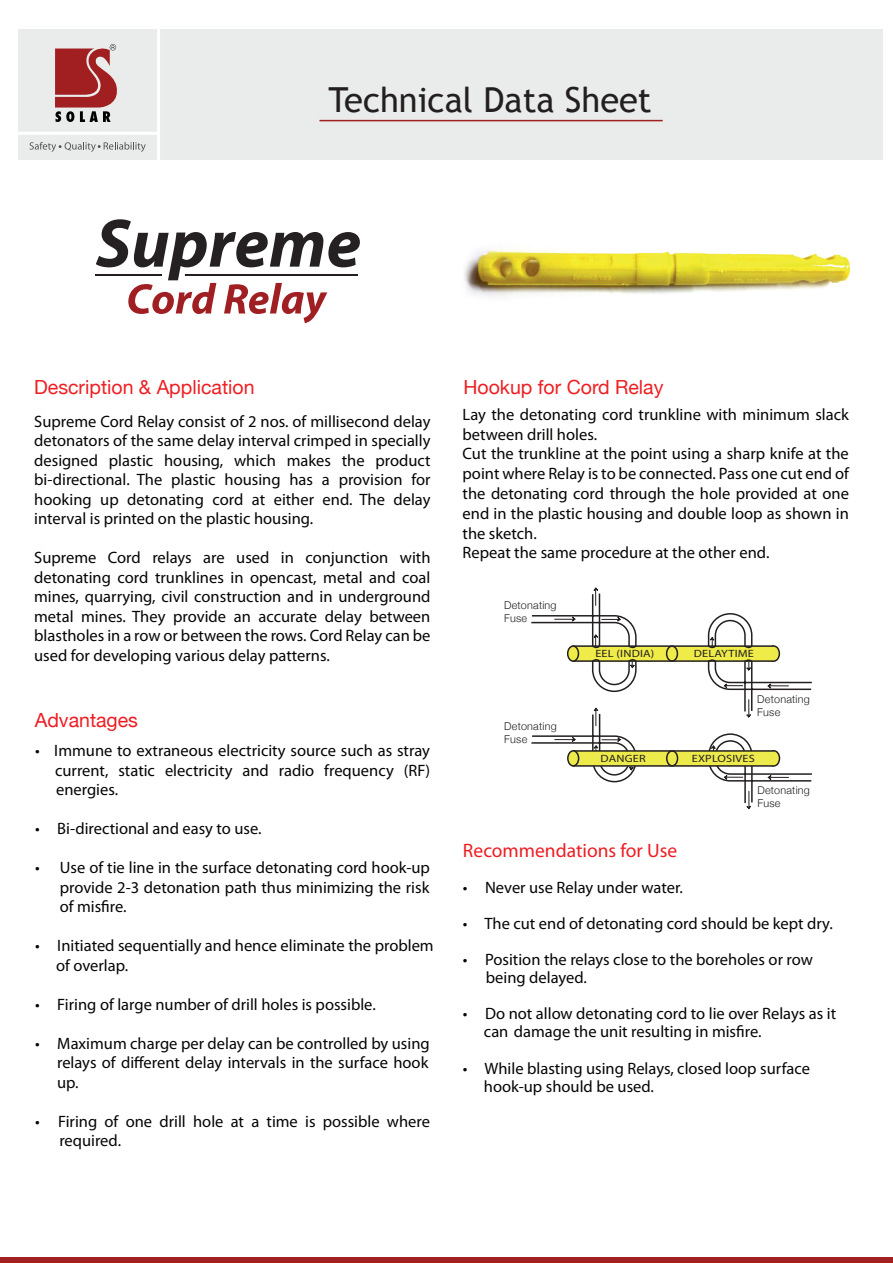
<style>
.page{position:relative;width:893px;height:1263px;background:#fff}
.page>*{position:absolute;margin:0;border:0;box-sizing:border-box;transform-origin:0 0}
.t1{font:34.5px "Trebuchet MS";color:#231f20}
.t2{font:19.5px "Helvetica Neue";color:#ee1f23}
.t3{font:19.5px "Myriad Pro";color:#ee1d23}
.t4{font:19.5px "Helvetica Neue";color:#ee1d23}
.t5{font:16.5px/19.5px "Myriad Pro";color:#050504}
.t6{font:300 10.8px/12.9px "Helvetica Neue";letter-spacing:.02em;color:#231f20}
.t7{font:10.65px "Myriad Pro";letter-spacing:.015em;color:#231f20;scale:1.16 1}
</style>
<div class="page">
<img style="left:464px;top:248px;width:387px;height:49px">
<svg style="left:96px;top:219px;width:264px;height:104px"></svg>
<hr style="left:95px;top:274px;width:67px;height:1px;background:#231f20">
<hr style="left:185px;top:274px;width:173px;height:1px;background:#231f20">
<div style="left:572px;top:645px;width:203px;height:17px;background:#efeb48;border:2px solid #231f20"></div>
<div style="left:666px;top:645px;width:12px;height:17px;border:2px solid #231f20;border-radius:50%"></div>
<svg style="left:708px;top:733px;width:104px;height:77px"></svg>
<svg style="left:531px;top:707px;width:105px;height:76px"></svg>
<div style="left:573px;top:750px;width:202px;height:17px;background:#edea4b;border:2px solid #231f20"></div>
<div style="left:568px;top:751px;width:11px;height:15px;background:#edea4b;border-radius:50%"></div>
<div style="left:567px;top:750px;width:12px;height:16px;border:2px solid #231f20;border-radius:50%"></div>
<div style="left:666px;top:750px;width:12px;height:16px;border:2px solid #231f20;border-radius:50%"></div>
<svg style="left:701px;top:613px;width:111px;height:105px"></svg>
<svg style="left:531px;top:587px;width:109px;height:106px"></svg>
<div style="left:18px;top:29px;width:865px;height:131px;background:#e9ecea"></div>
<hr style="left:319px;top:120px;width:344px;height:1px;background:#a11e21">
<svg style="left:55px;top:44px;width:62px;height:78px"></svg>
<hr style="left:157px;top:22px;width:3px;height:142px;background:#fff">
<hr style="left:12px;top:132px;width:146px;height:3px;background:#fff">
<svg style="left:30px;top:142px;width:116px;height:10px"></svg>
<div style="left:0;top:1257px;width:893px;height:6px;background:#a12022"></div>
<h1 class="t1" style="left:328px;top:80px;width:325px">Technical Data Sheet</h1>
<p class="t2" style="left:34px;top:373px;width:222px">Description &amp; Application</p>
<p class="t5" style="left:34px;top:411px;width:398px;text-align:justify">Supreme Cord Relay consist of 2 nos. of millisecond delay detonators of the same delay interval crimped in specially designed plastic housing, which makes the product bi-directional. The plastic housing has a provision for hooking up detonating cord at either end. The delay interval is printed on the plastic housing.</p>
<p class="t5" style="left:34px;top:548px;width:398px;text-align:justify">Supreme Cord relays are used in conjunction with detonating cord trunklines in opencast, metal and coal mines, quarrying, civil construction and in underground metal mines. They provide an accurate delay between blastholes in a row or between the rows. Cord Relay can be used for developing various delay patterns.</p>
<p class="t4" style="left:35px;top:706px;width:105px">Advantages</p>
<p class="t5" style="left:55px;top:741px;width:376px;text-align:justify;text-indent:-20px">• Immune to extraneous electricity source such as stray current, static electricity and radio frequency (RF) energies.</p>
<p class="t5" style="left:35px;top:819px;width:228px">• Bi-directional and easy to use.</p>
<p class="t5" style="left:60px;top:858px;width:372px;text-align:justify;text-indent:-24px">• Use of tie line in the surface detonating cord hook-up provide 2-3 detonation path thus minimizing the risk of misfire.</p>
<p class="t5" style="left:56px;top:936px;width:379px;text-indent:-21px">• Initiated sequentially and hence eliminate the problem of overlap.</p>
<p class="t5" style="left:35px;top:994px;width:342px">• Firing of large number of drill holes is possible.</p>
<p class="t5" style="left:57px;top:1033px;width:374px;text-align:justify;text-indent:-22px">• Maximum charge per delay can be controlled by using relays of different delay intervals in the surface hook up.</p>
<p class="t5" style="left:59px;top:1111px;width:372px;text-indent:-24px">• Firing of one drill hole at a time is possible where required.</p>
<p class="t2" style="left:463px;top:373px;width:202px">Hookup for Cord Relay</p>
<p class="t5" style="left:463px;top:404px;width:388px">Lay the detonating cord trunkline with minimum slack between drill holes.<br>Cut the trunkline at the point using a sharp knife at the point where Relay is to be connected. Pass one cut end of the detonating cord through the hole provided at one end in the plastic housing and double loop as shown in the sketch.<br>Repeat the same procedure at the other end.</p>
<p class="t6" style="left:504px;top:598px;width:54px">Detonating<br>Fuse</p>
<p class="t6" style="left:504px;top:718px;width:54px">Detonating<br>Fuse</p>
<p class="t7" style="left:595px;top:647px;width:52px">EEL (INDIA)</p>
<p class="t7" style="left:694px;top:647px;width:53px">DELAYTIME</p>
<p class="t6" style="left:757px;top:692px;width:54px">Detonating<br>Fuse</p>
<p class="t7" style="left:600px;top:752px;width:40px">DANGER</p>
<p class="t7" style="left:692px;top:752px;width:56px">EXPLOSIVES</p>
<p class="t6" style="left:757px;top:783px;width:54px">Detonating<br>Fuse</p>
<p class="t3" style="left:463px;top:839px;width:216px">Recommendations for Use</p>
<p class="t5" style="left:463px;top:878px;width:222px">• Never use Relay under water.</p>
<p class="t5" style="left:463px;top:914px;width:371px">• The cut end of detonating cord should be kept dry.</p>
<p class="t5" style="left:486px;top:951px;width:329px;line-height:18px;text-indent:-23px">• Position the relays close to the boreholes or row being delayed.</p>
<p class="t5" style="left:484px;top:1005px;width:354px;line-height:18px;text-indent:-21px">• Do not allow detonating cord to lie over Relays as it can damage the unit resulting in misfire.</p>
<p class="t5" style="left:484px;top:1059px;width:328px;line-height:18px;text-indent:-21px">• While blasting using Relays, closed loop surface hook-up should be used.</p>
</div>
